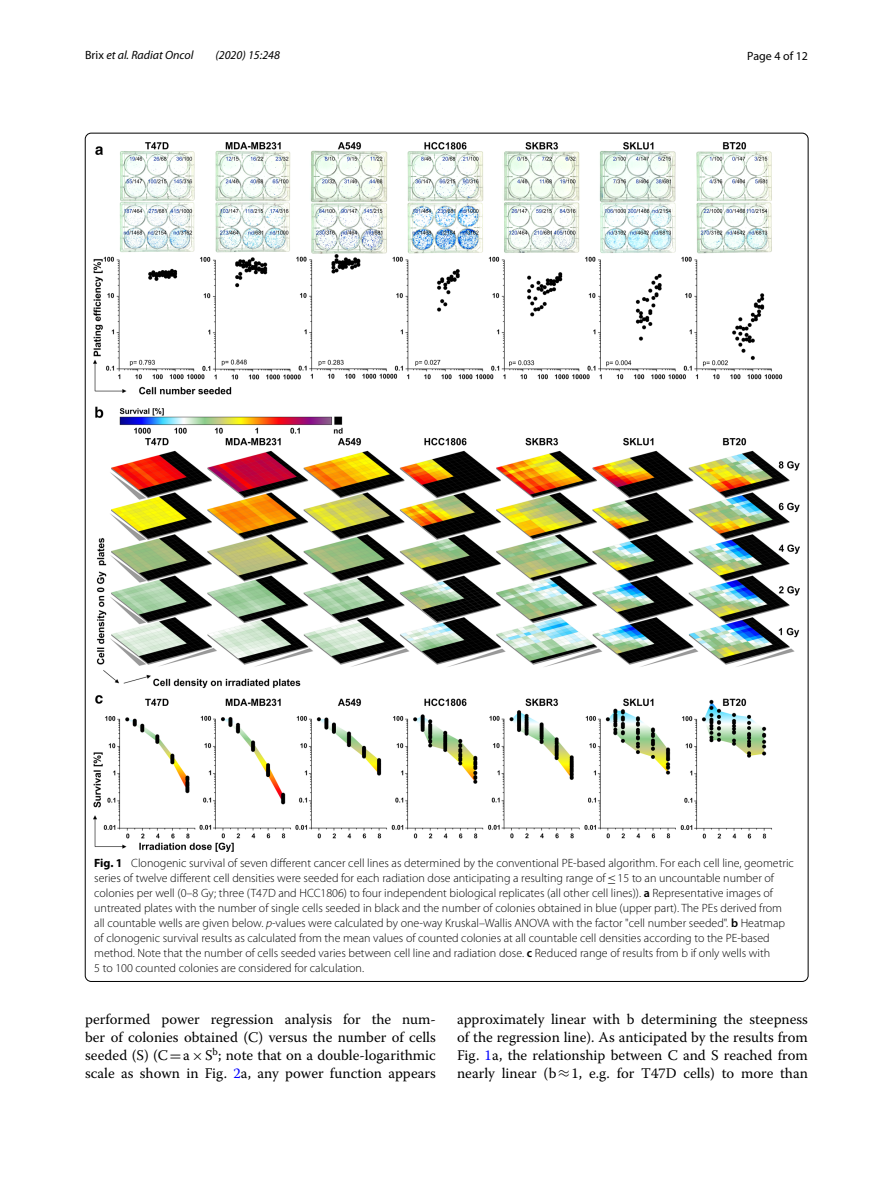
<style>
.page{position:relative;width:893px;height:1187px;background:#fff}
.page>*{position:absolute;margin:0;border:0;box-sizing:border-box;transform-origin:0 0}
.t1{font:14.7px/18px "Warnock Pro";color:#000;text-align:justify}
.t2{font:300 12px/15px "Myriad Pro";color:#000}
.t3{font:italic 12px "Myriad Pro";color:#000}
.t4{font:12px "Myriad Pro";color:#000}
.s1{font-style:normal}
.s2{font-weight:700}
.s3{font-family:"MTSY";font-weight:400}
.s4{font-weight:600}
.s5{font-style:italic}
.s6{font-family:"MTSY"}
.s7{color:#00f}
</style>
<div class="page">
<img style="left:94px;top:142px;width:706px;height:709px">
<p class="t3" style="left:85px;top:48px;width:110px"><span class="s1">Brix</span> et al. Radiat Oncol</p>
<p class="t3" style="left:215px;top:48px;width:66px">(2020) 15:248</p>
<p class="t4" style="left:747px;top:48px;width:62px">Page 4 of 12</p>
<p class="t2" style="left:94px;top:855px;width:701px"><span class="s2">Fig. 1</span> Clonogenic survival of seven different cancer cell lines as determined by the conventional PE-based algorithm. For each cell line, geometric series of twelve different cell densities were seeded for each radiation dose anticipating a resulting range of<span class="s3">≤</span>15 to an uncountable number of colonies per well (0–8 Gy; three (T47D and HCC1806) to four independent biological replicates (all other cell lines)). <span class="s4">a</span> Representative images of untreated plates with the number of single cells seeded in black and the number of colonies obtained in blue (upper part). The PEs derived from all countable wells are given below. <span class="s5">p</span>-values were calculated by one-way Kruskal–Wallis ANOVA with the factor "cell number seeded". <span class="s4">b</span> Heatmap of clonogenic survival results as calculated from the mean values of counted colonies at all countable cell densities according to the PE-based method. Note that the number of cells seeded varies between cell line and radiation dose. <span class="s4">c</span> Reduced range of results from b if only wells with<br>5 to 100 counted colonies are considered for calculation.</p>
<p class="t1" style="left:85px;top:1010px;width:352px">performed power regression analysis for the num&shy;ber of colonies obtained (C) versus the number of cells seeded (S) (C<span class="s6">=</span>a<span class="s6">×</span>S<sup>b</sup>; note that on a double-logarithmic scale as shown in Fig. <span class="s7">2</span>a, any power function appears</p>
<p class="t1" style="left:457px;top:1010px;width:352px">approximately linear with b determining the steepness of the regression line). As anticipated by the results from Fig. <span class="s7">1</span>a, the relationship between C and S reached from nearly linear (b<span class="s6">≈</span>1, e.g. for T47D cells) to more than</p>
</div>
